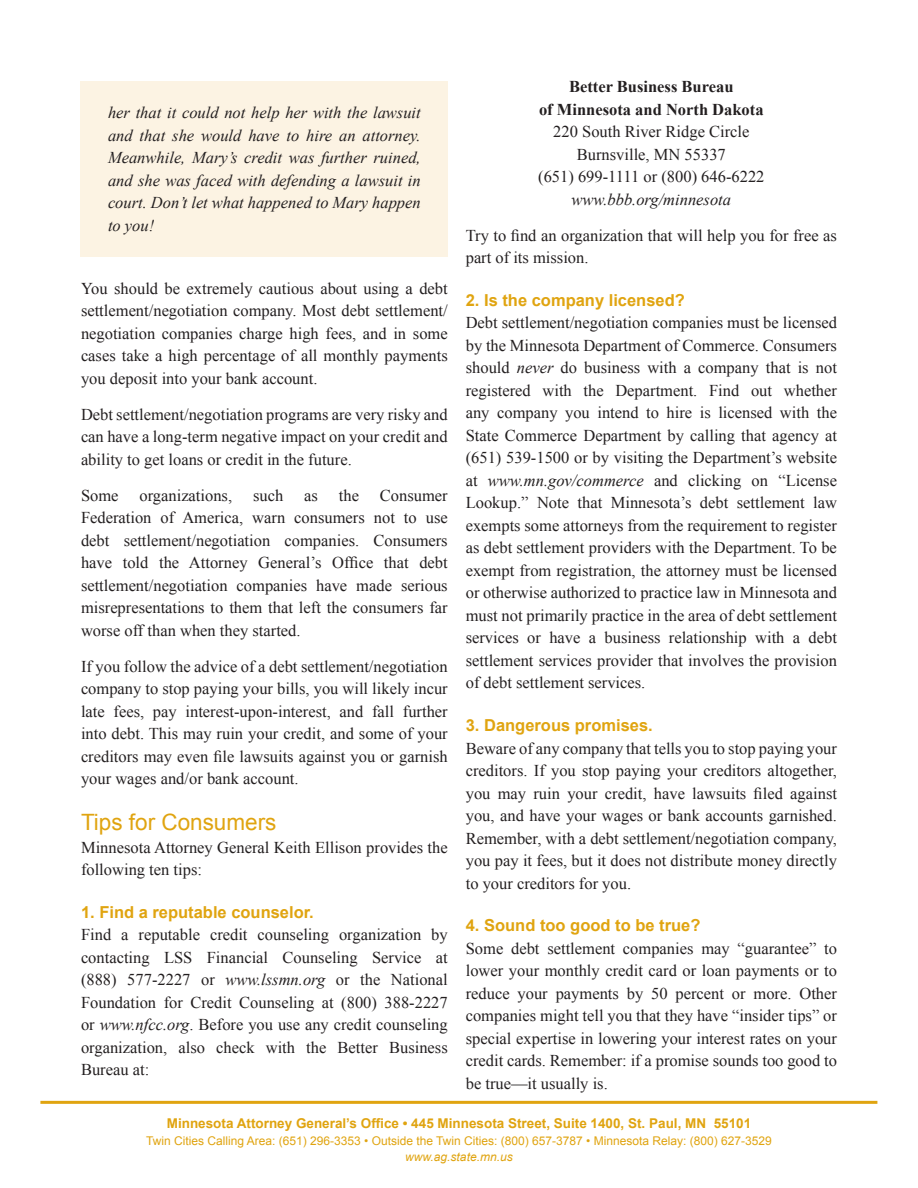
<style>
.page{position:relative;width:918px;height:1188px;background:#fff}
.page>*{position:absolute;margin:0;border:0;box-sizing:border-box;transform-origin:0 0}
.h2{font:22.5px "Arial";color:#e0a410}
.p_1{font:16.5px/22.5px "Times New Roman";color:#231f20;text-align:justify}
.p{font:16.5px/22.5px "Times New Roman";color:#231f20;text-align:justify}
.p-2{font:italic 16.5px/22.5px "Times New Roman";color:#231f20;text-align:justify}
.h3{font:700 16.5px "Arial";color:#e0a410}
.t1{font:700 13.5px "Arial";color:#e0a410}
.t2{font:12px/16.5px "Arial";color:#e0a410;text-align:center}
.s1{font-weight:700}
.s2{font-style:italic}
</style>
<div class="page">
<div style="left:80px;top:81px;width:368px;height:175px;background:#fcf3e3"></div>
<hr style="left:40px;top:1101px;width:837px;height:3px;background:#e0a410">
<p class="p" style="left:538px;top:75px;width:228px;text-align:center"><span class="s1">Better Business Bureau<br>of Minnesota and North Dakota<br></span>220 South River Ridge Circle<br>Burnsville, MN 55337<br>(651) 699-1111 or (800) 646-6222 <span class="s2">www.bbb.org/minnesota</span></p>
<p class="p" style="left:466px;top:224px;width:373px">Try to find an organization that will help you for free as part of its mission.</p>
<h3 class="h3" style="left:466px;top:289px;width:221px">2. Is the company licensed?</h3>
<p class="p_1" style="left:466px;top:311px;width:373px">Debt settlement/negotiation companies must be licensed by the Minnesota Department of Commerce. Consumers should <span class="s2">never</span> do business with a company that is not registered with the Department. Find out whether any company you intend to hire is licensed with the State Commerce Department by calling that agency at (651) 539-1500 or by visiting the Department’s website at <span class="s2">www.mn.gov/commerce</span> and clicking on “License Lookup.” Note that Minnesota’s debt settlement law exempts some attorneys from the requirement to register as debt settlement providers with the Department. To be exempt from registration, the attorney must be licensed or otherwise authorized to practice law in Minnesota and must not primarily practice in the area of debt settlement services or have a business relationship with a debt settlement services provider that involves the provision of debt settlement services.</p>
<h3 class="h3" style="left:466px;top:714px;width:189px">3. Dangerous promises.</h3>
<p class="p_1" style="left:466px;top:737px;width:373px">Beware of any company that tells you to stop paying your creditors. If you stop paying your creditors altogether, you may ruin your credit, have lawsuits filed against you, and have your wages or bank accounts garnished.<br>Remember, with a debt settlement/negotiation company, you pay it fees, but it does not distribute money directly to your creditors for you.</p>
<h3 class="h3" style="left:466px;top:915px;width:236px">4. Sound too good to be true?</h3>
<p class="p_1" style="left:466px;top:937px;width:373px">Some debt settlement companies may “guarantee” to lower your monthly credit card or loan payments or to reduce your payments by 50 percent or more. Other companies might tell you that they have “insider tips” or special expertise in lowering your interest rates on your credit cards. Remember: if a promise sounds too good to be true—it usually is.</p>
<p class="t1" style="left:167px;top:1115px;width:586px">Minnesota Attorney General’s Office • 445 Minnesota Street, Suite 1400, St. Paul, MN 55101</p>
<p class="t2" style="left:146px;top:1133px;width:627px">Twin Cities Calling Area: (651) 296-3353 • Outside the Twin Cities: (800) 657-3787 • Minnesota Relay: (800) 627-3529 <span class="s2">www.ag.state.mn.us</span></p>
<p class="p-2" style="left:108px;top:101px;width:314px">her that it could not help her with the lawsuit and that she would have to hire an attorney.<br>Meanwhile, Mary’s credit was further ruined, and she was faced with defending a lawsuit in court. Don’t let what happened to Mary happen to you!</p>
<p class="p" style="left:81px;top:277px;width:368px">You should be extremely cautious about using a debt settlement/negotiation company. Most debt settlement/ negotiation companies charge high fees, and in some cases take a high percentage of all monthly payments you deposit into your bank account.</p>
<p class="p" style="left:81px;top:403px;width:368px">Debt settlement/negotiation programs are very risky and can have a long-term negative impact on your credit and ability to get loans or credit in the future.</p>
<p class="p" style="left:81px;top:484px;width:39px">Some</p>
<p class="p" style="left:139px;top:484px;width:94px">organizations,</p>
<p class="p" style="left:253px;top:484px;width:32px">such</p>
<p class="p" style="left:304px;top:484px;width:15px">as</p>
<p class="p" style="left:339px;top:484px;width:22px">the</p>
<p class="p" style="left:81px;top:484px;width:368px;text-indent:299px">Consumer Federation of America, warn consumers not to use debt settlement/negotiation companies. Consumers have told the Attorney General’s Office that debt settlement/negotiation companies have made serious misrepresentations to them that left the consumers far worse off than when they started.</p>
<p class="p" style="left:81px;top:655px;width:368px">If you follow the advice of a debt settlement/negotiation company to stop paying your bills, you will likely incur late fees, pay interest-upon-interest, and fall further into debt. This may ruin your credit, and some of your creditors may even file lawsuits against you or garnish your wages and/or bank account.</p>
<h2 class="h2" style="left:81px;top:807px;width:197px">Tips for Consumers</h2>
<p class="p_1" style="left:81px;top:836px;width:368px">Minnesota Attorney General Keith Ellison provides the following ten tips:</p>
<h3 class="h3" style="left:81px;top:901px;width:234px">1. Find a reputable counselor.</h3>
<p class="p_1" style="left:81px;top:923px;width:368px">Find a reputable credit counseling organization by contacting LSS Financial Counseling Service at (888) 577-2227 or <span class="s2">www.lssmn.org</span> or the National Foundation for Credit Counseling at (800) 388-2227 or <span class="s2">www.nfcc.org</span>. Before you use any credit counseling organization, also check with the Better Business Bureau at:</p>
</div>
